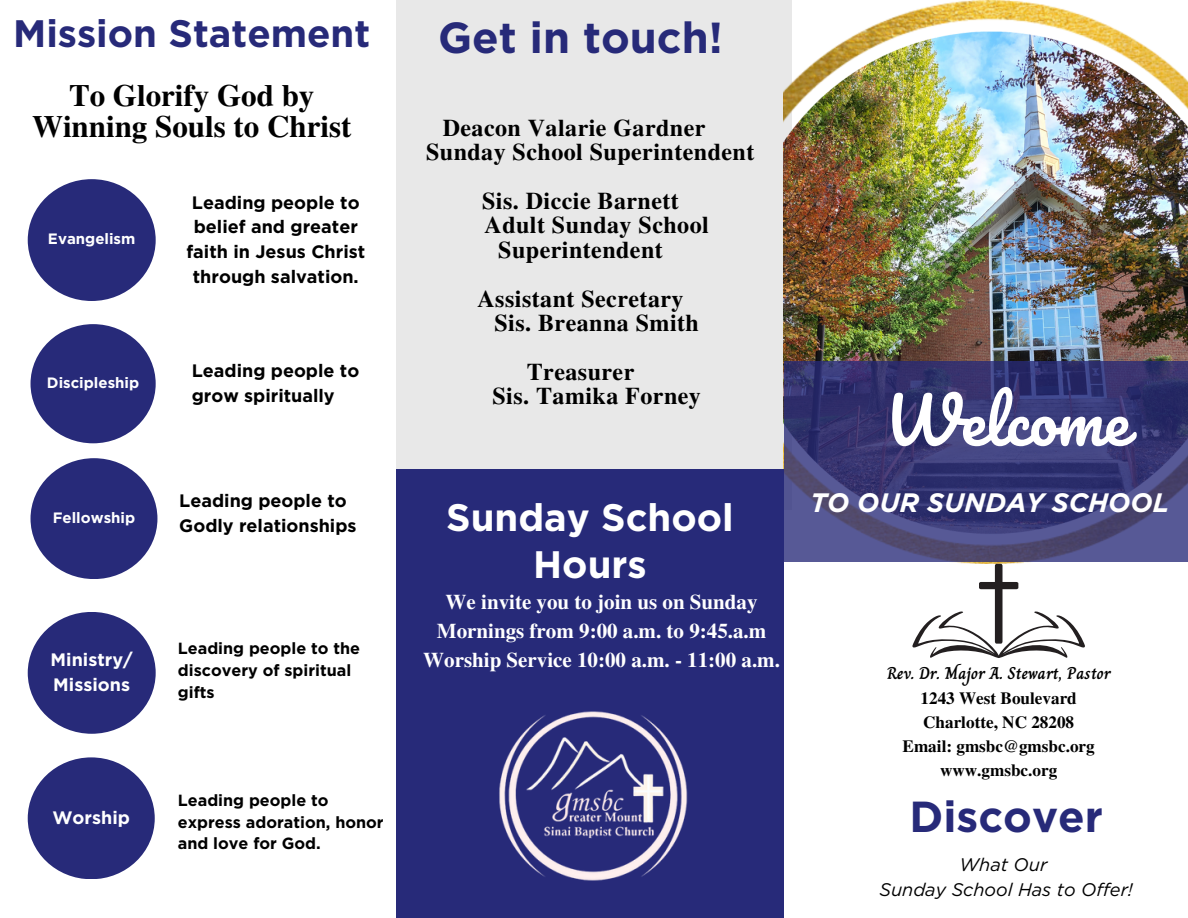
<style>
.page{position:relative;width:1188px;height:918px;background:#fff}
.page>*{position:absolute;margin:0;border:0;box-sizing:border-box;transform-origin:0 0}
.t1{font:62.7px "Pacifico";color:#fff}
.t2{font:700 43.35px "Gotham";color:#272a79}
.t3{font:700 38.25px/47.2px "Gotham";color:#fff;text-align:center}
.t4{font:700 38.25px "Gotham";color:#272a79}
.t5{font:700 31.05px/31.5px "Te X Gyre Termes";color:#000;text-align:center}
.t6{font:italic 700 26.7px "Gotham";color:#fff}
.t7{font:700 24px/24.8px "Te X Gyre Termes";letter-spacing:.02em;color:#000}
.t8{font:700 21px/29.2px "Te X Gyre Termes";color:#fff;text-align:center}
.t9{font:italic 18.15px "Gotham";color:#000}
.t10{font:700 18px/24.8px "Gotham";color:#000}
.t11{font:700 18px/24.8px "Gotham";color:#fff}
.t12{font:700 17.1px "Te X Gyre Termes";color:#000}
.t13{font:700 17.1px "Charm";color:#000}
.t14{font:700 16.2px/21.9px "Gotham";color:#000}
.t15{font:700 15px "Gotham";color:#fff}
</style>
<div class="page">
<div style="left:396px;top:0;width:396px;height:510px;background:#e8e8e8"></div>
<img style="left:784px;top:1px;width:404px;height:562px">
<div style="left:396px;top:469px;width:388px;height:449px;background:#272a79"></div>
<svg style="left:784px;top:361px;width:404px;height:200px;background:#3d3d77"></svg>
<div style="left:28px;top:179px;width:128px;height:122px;background:#272a79;border-radius:50%"></div>
<svg style="left:912px;top:610px;width:173px;height:48px"></svg>
<div style="left:995px;top:564px;width:8px;height:80px;background:#231f20;border-radius:2px"></div>
<svg style="left:979px;top:582px;width:39px;height:7px"></svg>
<img style="left:499px;top:711px;width:189px;height:170px">
<div style="left:31px;top:324px;width:125px;height:119px;background:#272a79;border-radius:50%"></div>
<div style="left:31px;top:458px;width:126px;height:121px;background:#272a79;border-radius:50%"></div>
<div style="left:28px;top:612px;width:128px;height:122px;background:#272a79;border-radius:50%"></div>
<div style="left:28px;top:757px;width:127px;height:122px;background:#272a79;border-radius:50%"></div>
<h6 class="t4" style="left:13px;top:10px;width:359px">Mission Statement</h6>
<p class="t5" style="left:32px;top:78px;width:321px">To Glorify God by<br>Winning Souls to Christ</p>
<h2 class="t15" style="left:48px;top:230px;width:89px">Evangelism</h2>
<p class="t15" style="left:47px;top:374px;width:94px">Discipleship</p>
<p class="t15" style="left:53px;top:509px;width:84px">Fellowship</p>
<p class="t10" style="left:186px;top:190px;width:180px;text-align:center">Leading people to belief and greater faith in Jesus Christ through salvation.</p>
<p class="t10" style="left:192px;top:358px;width:169px">Leading people to grow spiritually</p>
<p class="t10" style="left:179px;top:488px;width:179px">Leading people to<br>Godly relationships</p>
<p class="t11" style="left:51px;top:647px;width:84px">Ministry/<br>Missions</p>
<p class="t11" style="left:52px;top:805px;width:79px">Worship</p>
<p class="t14" style="left:178px;top:637px;width:184px">Leading people to the discovery of spiritual gifts</p>
<p class="t14" style="left:178px;top:789px;width:207px">Leading people to express adoration, honor and love for God.</p>
<h6 class="t2" style="left:438px;top:11px;width:286px">Get in touch!</h6>
<p class="t7" style="left:426px;top:114px;width:330px;text-indent:17px">Deacon Valarie Gardner<br>Sunday School Superintendent</p>
<h3 class="t7" style="left:482px;top:187px;width:198px">Sis. Diccie Barnett</h3>
<h3 class="t7" style="left:485px;top:212px;width:226px">Adult Sunday School</h3>
<h3 class="t7" style="left:498px;top:236px;width:166px">Superintendent</h3>
<p class="t7" style="left:495px;top:285px;width:206px;text-indent:-17px">Assistant Secretary<br>Sis. Breanna Smith</p>
<p class="t7" style="left:493px;top:358px;width:210px;text-indent:34px">Treasurer<br>Sis. Tamika Forney</p>
<p class="t3" style="left:446px;top:494px;width:289px">Sunday School<br>Hours</p>
<h2 class="t8" style="left:437px;top:586px;width:331px">We invite you to join us on Sunday<br>Mornings from 9:00 a.m. to 9:45.a.m</h2>
<p class="t8" style="left:423px;top:644px;width:358px">Worship Service 10:00 a.m. - 11:00 a.m.</p>
<h3 class="t1" style="left:885px;top:388px;width:246px">Welcome</h3>
<h5 class="t6" style="left:811px;top:487px;width:360px">TO OUR SUNDAY SCHOOL</h5>
<p class="t13" style="left:887px;top:660px;width:226px">Rev. Dr. Major A. Stewart, Pastor</p>
<p class="t12" style="left:921px;top:685px;width:158px">1243 West Boulevard</p>
<p class="t12" style="left:923px;top:709px;width:153px">Charlotte, NC 28208</p>
<p class="t12" style="left:903px;top:733px;width:194px">Email: gmsbc@gmsbc.org</p>
<p class="t12" style="left:940px;top:757px;width:119px">www.gmsbc.org</p>
<h4 class="t2" style="left:910px;top:790px;width:195px">Discover</h4>
<h6 class="t9" style="left:960px;top:854px;width:89px">What Our</h6>
<h6 class="t9" style="left:879px;top:878px;width:255px">Sunday School Has to Offer!</h6>
</div>
